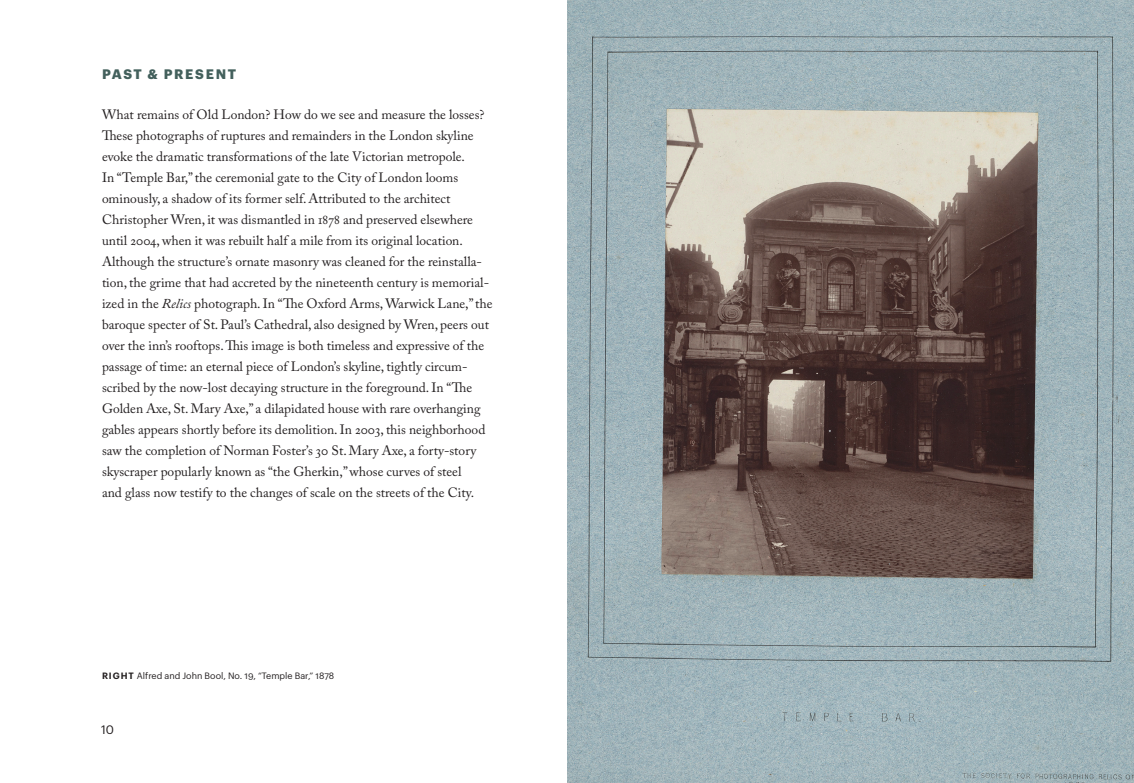
<style>
.page{position:relative;width:1134px;height:783px;background:#fff}
.page>*{position:absolute;margin:0;border:0;box-sizing:border-box;transform-origin:0 0}
.paragraph{font:13.5px/21px "Adobe Caslon Pro";color:#231f20}
.paragraph-2{font:700 13.5px "Graphik";letter-spacing:.125em;color:#43605c}
.t1{font:12px "Graphik";color:#231f20}
.t2{font:9px "Graphik";color:#231f20}
.s1{font-style:italic}
.s2{font-weight:600}
</style>
<div class="page">
<img style="left:567px;top:0;width:567px;height:783px">
<p class="paragraph-2" style="left:102px;top:63px;width:136px">PAST &amp; PRESENT</p>
<p class="paragraph" style="left:102px;top:104px;width:392px">What remains of Old London? How do we see and measure the losses?<br>These photographs of ruptures and remainders in the London skyline evoke the dramatic transformations of the late Victorian metropole.<br>In “Temple Bar,” the ceremonial gate to the City of London looms ominously, a shadow of its former self. Attributed to the architect Christopher Wren, it was dismantled in 1878 and preserved elsewhere until 2004, when it was rebuilt half a mile from its original location.<br>Although the structure’s ornate masonry was cleaned for the reinstalla&shy;tion, the grime that had accreted by the nineteenth century is memorial&shy;ized in the <span class="s1">Relics</span> photograph. In “The Oxford Arms, Warwick Lane,” the baroque specter of St. Paul’s Cathedral, also designed by Wren, peers out over the inn’s rooftops. This image is both timeless and expressive of the passage of time: an eternal piece of London’s skyline, tightly circum&shy;scribed by the now-lost decaying structure in the foreground. In “The Golden Axe, St. Mary Axe,” a dilapidated house with rare overhanging gables appears shortly before its demolition. In 2003, this neighborhood saw the completion of Norman Foster’s 30 St. Mary Axe, a forty-story skyscraper popularly known as “the Gherkin,” whose curves of steel<br>and glass now testify to the changes of scale on the streets of the City.</p>
<p class="t2" style="left:102px;top:669px;width:234px"><span class="s2">RIGHT</span> Alfred and John Bool, No. 19, “Temple Bar,” 1878</p>
<p class="t1" style="left:101px;top:721px;width:14px">10</p>
</div>
